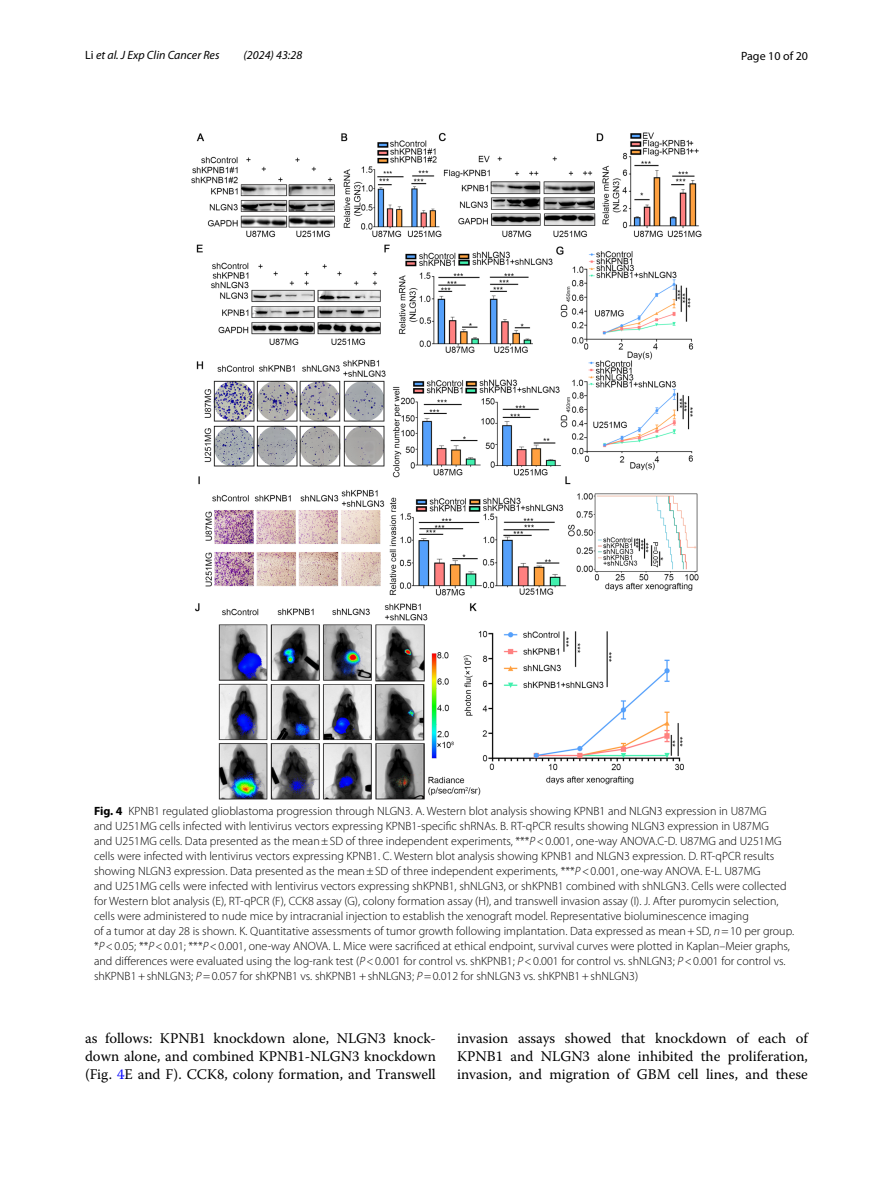
<style>
.page{position:relative;width:893px;height:1187px;background:#fff}
.page>*{position:absolute;margin:0;border:0;box-sizing:border-box;transform-origin:0 0}
.t1{font:14.7px/18px "Warnock Pro";color:#000;text-align:justify}
.t2{font:300 12px/15px "Myriad Pro";color:#000}
.t3{font:italic 12px "Myriad Pro";color:#000}
.t4{font:12px "Myriad Pro";color:#000}
.s1{font-style:normal}
.s2{font-weight:700}
.s3{font-style:italic}
.s4{color:#00f}
</style>
<div class="page">
<img style="left:191px;top:133px;width:511px;height:666px">
<p class="t3" style="left:85px;top:48px;width:136px"><span class="s1">Li</span> et al. J Exp Clin Cancer Res</p>
<p class="t3" style="left:244px;top:48px;width:60px">(2024) 43:28</p>
<p class="t4" style="left:741px;top:48px;width:68px">Page 10 of 20</p>
<p class="t2" style="left:94px;top:803px;width:702px"><span class="s2">Fig. 4</span> KPNB1 regulated glioblastoma progression through NLGN3. A. Western blot analysis showing KPNB1 and NLGN3 expression in U87MG<br>and U251MG cells infected with lentivirus vectors expressing KPNB1-specific shRNAs. B. RT-qPCR results showing NLGN3 expression in U87MG<br>and U251MG cells. Data presented as the mean±SD of three independent experiments, ***<span class="s3">P</span>&lt;0.001, one-way ANOVA.C-D. U87MG and U251MG cells were infected with lentivirus vectors expressing KPNB1. C. Western blot analysis showing KPNB1 and NLGN3 expression. D. RT-qPCR results showing NLGN3 expression. Data presented as the mean±SD of three independent experiments, ***<span class="s3">P</span>&lt;0.001, one-way ANOVA. E-L. U87MG<br>and U251MG cells were infected with lentivirus vectors expressing shKPNB1, shNLGN3, or shKPNB1 combined with shNLGN3. Cells were collected for Western blot analysis (E), RT-qPCR (F), CCK8 assay (G), colony formation assay (H), and transwell invasion assay (I). J. After puromycin selection, cells were administered to nude mice by intracranial injection to establish the xenograft model. Representative bioluminescence imaging<br>of a tumor at day 28 is shown. K. Quantitative assessments of tumor growth following implantation. Data expressed as mean+SD, <span class="s3">n</span>=10 per group. *<span class="s3">P</span>&lt;0.05; **<span class="s3">P</span>&lt;0.01; ***<span class="s3">P</span>&lt;0.001, one-way ANOVA. L. Mice were sacrificed at ethical endpoint, survival curves were plotted in Kaplan–Meier graphs, and differences were evaluated using the log-rank test (<span class="s3">P</span>&lt;0.001 for control vs. shKPNB1; <span class="s3">P</span>&lt;0.001 for control vs. shNLGN3; <span class="s3">P</span>&lt;0.001 for control vs. shKPNB1+shNLGN3; <span class="s3">P</span>=0.057 for shKPNB1 vs. shKPNB1+shNLGN3; <span class="s3">P</span>=0.012 for shNLGN3 vs. shKPNB1+shNLGN3)</p>
<p class="t1" style="left:85px;top:1028px;width:352px">as follows: KPNB1 knockdown alone, NLGN3 knock&shy;down alone, and combined KPNB1-NLGN3 knockdown (Fig. <span class="s4">4</span>E and F). CCK8, colony formation, and Transwell</p>
<p class="t1" style="left:457px;top:1028px;width:352px">invasion assays showed that knockdown of each of KPNB1 and NLGN3 alone inhibited the proliferation, invasion, and migration of GBM cell lines, and these</p>
</div>
